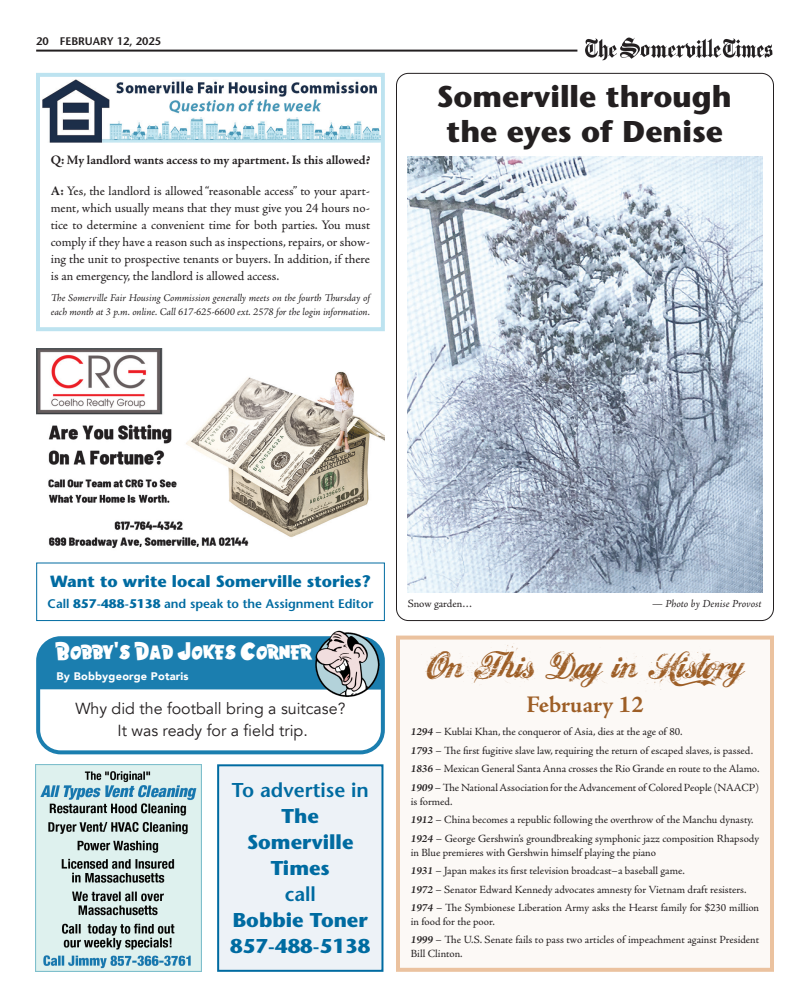
<style>
.page{position:relative;width:792px;height:1008px;background:#fff}
.page>*{position:absolute;margin:0;border:0;box-sizing:border-box;transform-origin:0 0}
.Comment{font:40px "Hawaii Lover";color:#9d5e26}
.Comment-2{font:700 30px "Stone Sans Std";color:#231f20}
.Body_No_Indent{font:700 24px "Adobe Jenson Pro";letter-spacing:-.005em;color:#9d5e26}
.Body{font:21px "Hawaiian Punk";letter-spacing:.01em;color:#fff}
.t1{font:700 20px "Stone Sans Std";color:#006ba1}
.t2{font:600 20px "Stone Sans Std";color:#006ba1}
.t3{font:700 16.2px "Stone Sans Std";color:#006ba1}
.Body_No_Indent-2{font:16px "Avenir";color:#231f20}
.Body_No_Indent-3{font:13px/17px "Adobe Jenson Pro";letter-spacing:-.005em;color:#231f20;text-align:justify}
.Body_No_Indent-4{font:700 13px "Adobe Jenson Pro";letter-spacing:-.005em;color:#231f20}
.t4{font:600 12.5px "Stone Sans Std";color:#006ba1}
.Body_No_Indent-5{font:11px/14px "Adobe Jenson Pro";letter-spacing:-.005em;color:#231f20}
.Body_No_Indent-6{font:italic 11px "Adobe Jenson Pro";letter-spacing:-.005em;color:#231f20}
.Body-2{font:900 11px "Avenir";letter-spacing:.02em;color:#fff}
.Folio{font:600 11px "Stone Sans Std";color:#231f20}
.Body_No_Indent-7{font:italic 10.5px/14px "Adobe Jenson Pro";letter-spacing:-.005em;color:#231f20}
.s1{color:#fff}
.s2{font-weight:700}
.s3{font-family:"Bauhaus 93"}
.s4{font-weight:700;font-style:italic}
</style>
<div class="page">
<hr style="left:36px;top:50px;width:541px;height:2px;background:#231f20">
<img style="left:585px;top:37px;width:188px;height:24px">
<img style="left:36px;top:764px;width:166px;height:207px">
<div style="left:218px;top:765px;width:164px;height:206px;background:#edf2f7"></div>
<div style="left:217px;top:764px;width:166px;height:208px;border:2px solid #006ba1"></div>
<div style="left:398px;top:638px;width:374px;height:332px;background:#fcf9f6"></div>
<div style="left:396px;top:636px;width:378px;height:336px;border:4px solid #ebc29f"></div>
<div style="left:36px;top:636px;width:349px;height:118px;border:4px solid #1b7eaf;border-radius:22px"></div>
<div style="left:38px;top:639px;width:345px;height:51px;background:#1b7eaf"></div>
<img style="left:314px;top:630px;width:66px;height:67px">
<div style="left:36px;top:73px;width:349px;height:258px;border:4px solid #bde3f0"></div>
<img style="left:43px;top:80px;width:338px;height:62px">
<img style="left:408px;top:156px;width:354px;height:437px">
<img style="left:36px;top:348px;width:349px;height:200px">
<div style="left:36px;top:562px;width:349px;height:59px;border:1px solid #006ba1"></div>
<p class="Folio" style="left:36px;top:34px;width:126px">20<span class="s1">••</span>FEBRUARY 12, 2025</p>
<p class="Body_No_Indent-4" style="left:51px;top:153px;width:321px">Q: My landlord wants access to my apartment. Is this allowed?</p>
<p class="Body_No_Indent-3" style="left:51px;top:183px;width:321px"><span class="s2">A:</span> Yes, the landlord is allowed “reasonable access” to your apart&shy;ment, which usually means that they must give you 24 hours no&shy;tice to determine a convenient time for both parties. You must comply if they have a reason such as inspections, repairs, or show&shy;ing the unit to prospective tenants or buyers. In addition, if there is an emergency, the landlord is allowed access.</p>
<p class="Body_No_Indent-7" style="left:51px;top:292px;width:321px">The Somerville Fair Housing Commission generally meets on the fourth Thursday of each month at 3 p.m. online. Call 617-625-6600 ext. 2578 for the login information.</p>
<p class="Comment-2" style="left:437px;top:78px;width:296px">Somerville through</p>
<p class="Comment-2" style="left:447px;top:113px;width:278px">the eyes of Denise</p>
<p class="t3" style="left:50px;top:572px;width:322px">Want to write local Somerville stories?</p>
<p class="t4" style="left:48px;top:596px;width:327px">Call <span class="s2">857-488-5138</span> and speak to the Assignment Editor</p>
<p class="Body" style="left:57px;top:640px;width:257px">Bobby<span class="s3">'</span>s Dad Jokes Corner</p>
<p class="Body-2" style="left:57px;top:667px;width:134px">By Bobbygeorge Potaris</p>
<p class="Body_No_Indent-2" style="left:75px;top:699px;width:271px">Why did the football bring a suitcase?</p>
<p class="Body_No_Indent-2" style="left:118px;top:721px;width:192px">It was ready for a field trip.</p>
<p class="t2" style="left:232px;top:778px;width:138px">To advertise in</p>
<p class="t1" style="left:282px;top:805px;width:39px">The</p>
<p class="t1" style="left:247px;top:831px;width:108px">Somerville</p>
<p class="t1" style="left:271px;top:857px;width:61px">Times</p>
<p class="t2" style="left:285px;top:882px;width:33px">call</p>
<p class="t1" style="left:233px;top:909px;width:136px">Bobbie Toner</p>
<p class="t1" style="left:230px;top:935px;width:141px">857-488-5138</p>
<p class="Body_No_Indent-5" style="left:408px;top:597px;width:66px">Snow garden…</p>
<p class="Body_No_Indent-6" style="left:652px;top:597px;width:111px">— Photo by Denise Provost</p>
<p class="Comment" style="left:426px;top:630px;width:340px">On This Dayin History</p>
<p class="Body_No_Indent" style="left:526px;top:691px;width:119px">February 12</p>
<p class="Body_No_Indent-5" style="left:411px;top:725px;width:273px"><span class="s4">1294</span> – Kublai Khan, the conqueror of Asia, dies at the age of 80.</p>
<p class="Body_No_Indent-5" style="left:411px;top:744px;width:344px"><span class="s4">1793</span> – The first fugitive slave law, requiring the return of escaped slaves, is passed.</p>
<p class="Body_No_Indent-5" style="left:411px;top:762px;width:350px"><span class="s4">1836</span> – Mexican General Santa Anna crosses the Rio Grande en route to the Alamo.</p>
<p class="Body_No_Indent-5" style="left:411px;top:781px;width:350px"><span class="s4">1909</span> – The National Association for the Advancement of Colored People (NAACP) is formed.</p>
<p class="Body_No_Indent-5" style="left:411px;top:813px;width:344px"><span class="s4">1912</span> – China becomes a republic following the overthrow of the Manchu dynasty.</p>
<p class="Body_No_Indent-5" style="left:411px;top:832px;width:350px"><span class="s4">1924</span> – George Gershwin’s groundbreaking symphonic jazz composition Rhapsody in Blue premieres with Gershwin himself playing the piano</p>
<p class="Body_No_Indent-5" style="left:411px;top:864px;width:275px"><span class="s4">1931</span> – Japan makes its first television broadcast–a baseball game.</p>
<p class="Body_No_Indent-5" style="left:411px;top:883px;width:337px"><span class="s4">1972</span> – Senator Edward Kennedy advocates amnesty for Vietnam draft resisters.</p>
<p class="Body_No_Indent-5" style="left:411px;top:901px;width:350px"><span class="s4">1974</span> – The Symbionese Liberation Army asks the Hearst family for $230 million in food for the poor.</p>
<p class="Body_No_Indent-5" style="left:411px;top:933px;width:350px"><span class="s4">1999</span> – The U.S. Senate fails to pass two articles of impeachment against President<br>Bill Clinton.</p>
</div>
